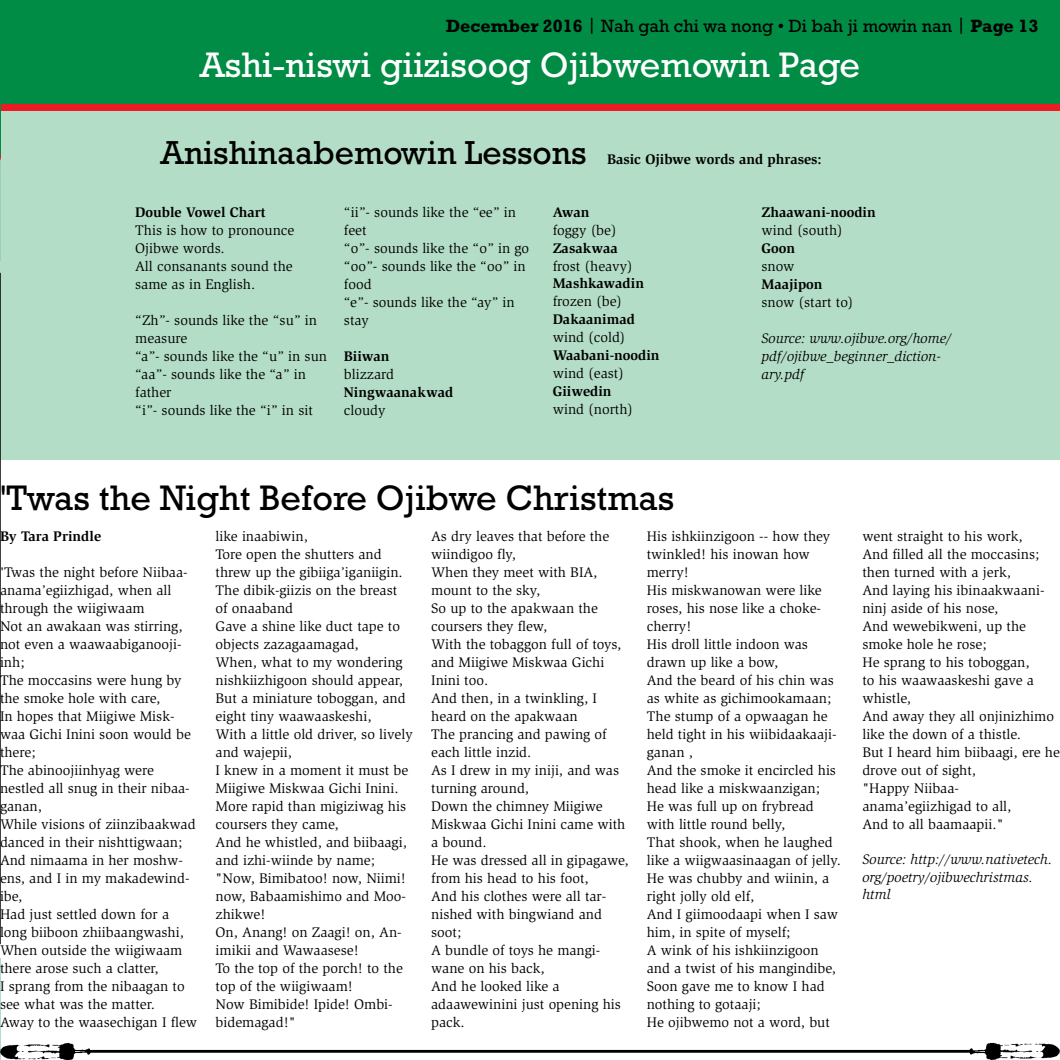
<style>
.page{position:relative;width:1060px;height:1060px;background:#fff}
.page>*{position:absolute;margin:0;border:0;box-sizing:border-box;transform-origin:0 0}
.t1{font:36px "Rockwell Std";color:#fff}
.t2{font:36px "Rockwell Std";color:#000}
.t3{font:33.75px "Rockwell Std";color:#000}
.t4{font:18px "Rockwell Std";color:#000}
.t5{font:14.25px/18px "Slimbach Std";color:#000}
.t6{font:700 14.25px "Slimbach Std";color:#000}
.t7{font:italic 14.25px/18px "Slimbach Std";color:#000}
.s1{font-weight:700}
</style>
<div class="page">
<div style="left:0;top:100px;width:1059px;height:359px;background:#b3ddc7"></div>
<div style="left:1px;top:0;width:1058px;height:105px;background:#008c44"></div>
<div style="left:1px;top:104px;width:1058px;height:7px;background:#ed1c24"></div>
<hr style="left:0;top:111px;width:1px;height:149px;background:#99d1b4">
<hr style="left:0;top:957px;width:1px;height:102px;background:#b3ddc7">
<hr style="left:0;top:0;width:1px;height:157px;background:#008c44">
<img style="left:0;top:1042px;width:92px;height:17px">
<img style="left:967px;top:1042px;width:92px;height:17px">
<hr style="left:89px;top:1049px;width:881px;height:3px;background:#000">
<svg style="left:0;top:273px;width:1px;height:670px"></svg>
<p class="t4" style="left:445px;top:15px;width:594px"><span class="s1">December 2016</span> | Nah gah chi wa nong • Di bah ji mowin nan | <span class="s1">Page 13</span></p>
<h1 class="t1" style="left:200px;top:44px;width:661px">Ashi-niswi giizisoog Ojibwemowin Page</h1>
<h2 class="t3" style="left:160px;top:133px;width:427px">Anishinaabemowin Lessons</h2>
<p class="t6" style="left:607px;top:151px;width:216px">Basic Ojibwe words and phrases:</p>
<p class="t6" style="left:135px;top:204px;width:132px">Double Vowel Chart</p>
<p class="t5" style="left:135px;top:221px;width:161px">This is how to pronounce<br>Ojibwe words.<br>All consanants sound the same as in English.</p>
<p class="t5" style="left:135px;top:311px;width:193px">“Zh”- sounds like the “su” in measure<br>“a”- sounds like the “u” in sun “aa”- sounds like the “a” in father<br>“i”- sounds like the “i” in sit</p>
<p class="t5" style="left:344px;top:203px;width:187px">“ii”- sounds like the “ee” in feet<br>“o”- sounds like the “o” in go “oo”- sounds like the “oo” in food<br>“e”- sounds like the “ay” in stay</p>
<p class="t6" style="left:344px;top:348px;width:47px">Biiwan</p>
<p class="t5" style="left:344px;top:365px;width:52px">blizzard</p>
<p class="t6" style="left:344px;top:384px;width:111px">Ningwaanakwad</p>
<p class="t5" style="left:344px;top:401px;width:43px">cloudy</p>
<p class="t6" style="left:552px;top:204px;width:38px">Awan</p>
<p class="t5" style="left:552px;top:221px;width:65px">foggy (be)</p>
<p class="t6" style="left:552px;top:240px;width:67px">Zasakwaa</p>
<p class="t5" style="left:552px;top:257px;width:81px">frost (heavy)</p>
<p class="t6" style="left:552px;top:275px;width:93px">Mashkawadin</p>
<p class="t5" style="left:552px;top:292px;width:71px">frozen (be)</p>
<p class="t6" style="left:552px;top:311px;width:84px">Dakaanimad</p>
<p class="t5" style="left:552px;top:328px;width:74px">wind (cold)</p>
<p class="t6" style="left:552px;top:346px;width:108px">Waabani-noodin</p>
<p class="t5" style="left:552px;top:364px;width:73px">wind (east)</p>
<p class="t6" style="left:552px;top:382px;width:60px">Giiwedin</p>
<p class="t5" style="left:552px;top:400px;width:82px">wind (north)</p>
<h1 class="t2" style="left:0;top:476px;width:675px">'Twas the Night Before Ojibwe Christmas</h1>
<p class="t6" style="left:761px;top:204px;width:116px">Zhaawani-noodin</p>
<p class="t5" style="left:761px;top:221px;width:83px">wind (south)</p>
<p class="t6" style="left:761px;top:240px;width:35px">Goon</p>
<p class="t5" style="left:761px;top:257px;width:34px">snow</p>
<p class="t6" style="left:761px;top:276px;width:63px">Maajipon</p>
<p class="t5" style="left:761px;top:293px;width:94px">snow (start to)</p>
<p class="t7" style="left:761px;top:329px;width:192px">Source: www.ojibwe.org/home/ pdf/ojibwe_beginner_diction&shy;ary.pdf</p>
<p class="t6" style="left:0;top:527px;width:103px">By Tara Prindle</p>
<p class="t5" style="left:0;top:563px;width:198px">'Twas the night before Niibaa&shy;anama’egiizhigad, when all through the wiigiwaam<br>Not an awakaan was stirring, not even a waawaabiganooji&shy;inh;<br>The moccasins were hung by the smoke hole with care,<br>In hopes that Miigiwe Misk&shy;waa Gichi Inini soon would be there;<br>The abinoojiinhyag were nestled all snug in their nibaa&shy;ganan,<br>While visions of ziinzibaakwad danced in their nishttigwaan;<br>And nimaama in her moshw&shy;ens, and I in my makadewind&shy;ibe,<br>Had just settled down for a long biiboon zhiibaangwashi,<br>When outside the wiigiwaam there arose such a clatter,<br>I sprang from the nibaagan to see what was the matter.<br>Away to the waasechigan I flew</p>
<p class="t5" style="left:215px;top:527px;width:198px">like inaabiwin,<br>Tore open the shutters and threw up the gibiiga’iganiigin.<br>The dibik-giizis on the breast of onaaband<br>Gave a shine like duct tape to objects zazagaamagad,<br>When, what to my wondering nishkiizhigoon should appear,<br>But a miniature toboggan, and eight tiny waawaaskeshi,<br>With a little old driver, so lively and wajepii,<br>I knew in a moment it must be<br>Miigiwe Miskwaa Gichi Inini.<br>More rapid than migiziwag his coursers they came,<br>And he whistled, and biibaagi, and izhi-wiinde by name; "Now, Bimibatoo! now, Niimi! now, Babaamishimo and Moo&shy;zhikwe!<br>On, Anang! on Zaagi! on, An&shy;imikii and Wawaasese!<br>To the top of the porch! to the top of the wiigiwaam!<br>Now Bimibide! Ipide! Ombi&shy;bidemagad!"</p>
<p class="t5" style="left:431px;top:527px;width:199px">As dry leaves that before the wiindigoo fly,<br>When they meet with BIA, mount to the sky,<br>So up to the apakwaan the coursers they flew,<br>With the tobaggon full of toys, and Miigiwe Miskwaa Gichi<br>Inini too.<br>And then, in a twinkling, I heard on the apakwaan<br>The prancing and pawing of each little inzid.<br>As I drew in my iniji, and was turning around,<br>Down the chimney Miigiwe<br>Miskwaa Gichi Inini came with a bound.<br>He was dressed all in gipagawe, from his head to his foot,<br>And his clothes were all tar&shy;nished with bingwiand and soot;<br>A bundle of toys he mangi&shy;wane on his back,<br>And he looked like a adaawewinini just opening his pack.</p>
<p class="t5" style="left:646px;top:527px;width:196px">His ishkiinzigoon -- how they twinkled! his inowan how merry!<br>His miskwanowan were like roses, his nose like a choke&shy;cherry!<br>His droll little indoon was drawn up like a bow,<br>And the beard of his chin was as white as gichimookamaan;<br>The stump of a opwaagan he held tight in his wiibidaakaaji&shy;ganan ,<br>And the smoke it encircled his head like a miskwaanzigan;<br>He was full up on frybread with little round belly,<br>That shook, when he laughed like a wiigwaasinaagan of jelly.<br>He was chubby and wiinin, a right jolly old elf,<br>And I giimoodaapi when I saw him, in spite of myself;<br>A wink of his ishkiinzigoon and a twist of his mangindibe,<br>Soon gave me to know I had nothing to gotaaji;<br>He ojibwemo not a word, but</p>
<p class="t5" style="left:862px;top:527px;width:199px">went straight to his work,<br>And filled all the moccasins; then turned with a jerk,<br>And laying his ibinaakwaani&shy;ninj aside of his nose,<br>And wewebikweni, up the smoke hole he rose;<br>He sprang to his toboggan,<br>to his waawaaskeshi gave a whistle,<br>And away they all onjinizhimo like the down of a thistle.<br>But I heard him biibaagi, ere he drove out of sight,<br>"Happy Niibaa&shy;anama’egiizhigad to all,<br>And to all baamaapii."</p>
<p class="t7" style="left:862px;top:850px;width:191px;line-height:17.2px">Source: http://www.nativetech. org/poetry/ojibwechristmas. html</p>
</div>
